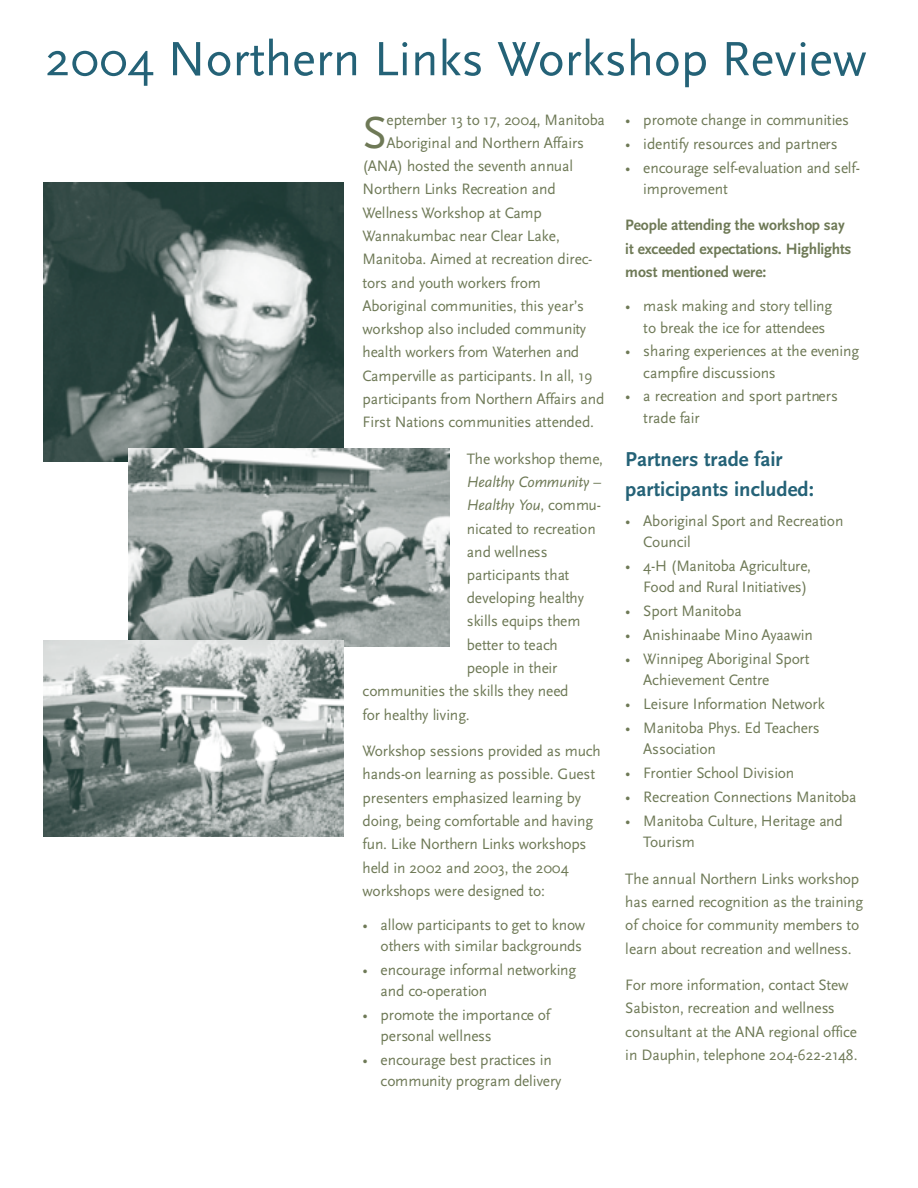
<style>
.page{position:relative;width:918px;height:1188px;background:#fff}
.page>*{position:absolute;margin:0;border:0;box-sizing:border-box;transform-origin:0 0}
.t1{font:50.25px "Scala Sans";color:#246277}
.t2{font:46.95px "Scala Sans";color:#6e7956}
.t3{font:700 21px/29.8px "Scala Sans";color:#246277}
.t4{font:15.75px/23.2px "Scala Sans";color:#6e7956}
.t5{font:700 15.75px/23.4px "Scala Sans";color:#6e7956}
.t6{font:italic 15.75px "Scala Sans";letter-spacing:-.01em;color:#6e7956}
.s1{font-style:normal}
</style>
<div class="page">
<img style="left:44px;top:182px;width:300px;height:280px">
<img style="left:128px;top:448px;width:322px;height:198px">
<img style="left:44px;top:641px;width:300px;height:196px">
<h1 class="t1" style="left:45px;top:38px;width:823px">2004 Northern Links Workshop Review</h1>
<h2 class="t2" style="left:363px;top:113px;width:26px">S</h2>
<p class="t4" style="left:387px;top:109px;width:220px">eptember 13 to 17, 2004, Manitoba</p>
<p class="t4" style="left:387px;top:132px;width:199px">Aboriginal and Northern Affairs</p>
<p class="t4" style="left:363px;top:156px;width:212px">(ANA) hosted the seventh annual</p>
<p class="t4" style="left:363px;top:179px;width:195px">Northern Links Recreation and</p>
<p class="t4" style="left:363px;top:202px;width:181px">Wellness Workshop at Ca m p</p>
<p class="t4" style="left:363px;top:226px;width:199px">Wannakumbac near Clear Lake,</p>
<p class="t4" style="left:363px;top:249px;width:231px">Manitoba. Aimed at recreation direc-</p>
<p class="t4" style="left:363px;top:272px;width:180px">tors and youth workers from</p>
<p class="t4" style="left:363px;top:295px;width:223px">Aboriginal communities, this year’s</p>
<p class="t4" style="left:363px;top:319px;width:225px">workshop also included community</p>
<p class="t4" style="left:363px;top:342px;width:218px">health workers from Waterhen and</p>
<p class="t4" style="left:363px;top:365px;width:232px">Camperville as participants. In all, 19</p>
<p class="t4" style="left:363px;top:388px;width:243px">participants from Northern Affairs and</p>
<p class="t4" style="left:363px;top:411px;width:233px">First Nations communities attended.</p>
<p class="t4" style="left:467px;top:448px;width:138px">The workshop theme,</p>
<p class="t6" style="left:467px;top:475px;width:136px">Healthy Community –</p>
<p class="t6" style="left:467px;top:499px;width:136px">Healthy Yo u<span class="s1">, commu-</span></p>
<p class="t4" style="left:467px;top:518px;width:130px">nicated to recreation</p>
<p class="t4" style="left:467px;top:541px;width:82px">and wellness</p>
<p class="t4" style="left:467px;top:564px;width:104px">participants that</p>
<p class="t4" style="left:467px;top:588px;width:119px">developing healthy</p>
<p class="t4" style="left:467px;top:611px;width:115px">skills equips them</p>
<p class="t4" style="left:467px;top:634px;width:92px">better to teach</p>
<p class="t4" style="left:467px;top:658px;width:92px">people in their</p>
<p class="t4" style="left:363px;top:681px;width:207px">communities the skills they need</p>
<p class="t4" style="left:363px;top:704px;width:109px">for healthy living.</p>
<p class="t4" style="left:363px;top:741px;width:240px">Workshop sessions provided as much hands-on learning as possible. Guest presenters emphasized learning by doing, being comfortable and having fun. Like Northern Links workshops held in 2002 and 2003, the 2004 workshops were designed to:</p>
<p class="t4" style="left:363px;top:916px;width:224px;line-height:21.3px;text-align:right">• allow participants to get to know others with similar backgrounds</p>
<p class="t4" style="left:381px;top:961px;width:197px;line-height:21.3px;text-indent:-18px">• encourage informal networking and co-operation</p>
<p class="t4" style="left:381px;top:1006px;width:171px;line-height:21.3px;text-indent:-18px">• promote the importance of personal wellness</p>
<p class="t4" style="left:381px;top:1051px;width:183px;line-height:21.3px;text-indent:-18px">• encourage best practices in community program delivery</p>
<p class="t4" style="left:625px;top:109px;width:225px">• promote change in communities</p>
<p class="t4" style="left:625px;top:133px;width:214px">• identify resources and partners</p>
<p class="t4" style="left:643px;top:159px;width:218px;line-height:20.9px;text-indent:-18px">• encourage self-evaluation and self&shy;im p ro v e m e n t</p>
<p class="t5" style="left:625px;top:215px;width:228px">People attending the workshop say it exceeded expectations. Highlights most mentioned were:</p>
<p class="t4" style="left:643px;top:297px;width:191px;line-height:21.3px;text-indent:-18px">• mask making and story telling to break the ice for attendees</p>
<p class="t4" style="left:643px;top:342px;width:218px;line-height:21.3px;text-indent:-18px">• sharing experiences at the evening campfire discussions</p>
<p class="t4" style="left:643px;top:387px;width:196px;line-height:21.3px;text-indent:-18px">• a recreation and sport partners trade fair</p>
<h3 class="t3" style="left:625px;top:446px;width:190px">Partners trade fair participants included:</h3>
<p class="t4" style="left:643px;top:511px;width:202px;line-height:21.3px;text-indent:-18px">• Aboriginal Sport and Recreation<br>Co u n c il</p>
<p class="t4" style="left:625px;top:556px;width:187px;line-height:21.3px;text-align:right">• 4-H (Manitoba Agriculture,<br>Food and Rural Initiatives)</p>
<p class="t4" style="left:625px;top:600px;width:118px">• Sport Manitoba</p>
<p class="t4" style="left:625px;top:625px;width:189px">• Anishinaabe Mino Ay a a w in</p>
<p class="t4" style="left:643px;top:650px;width:168px;line-height:20.9px;text-indent:-18px">• Winnipeg Aboriginal Sport<br>Achievement Ce n tre</p>
<p class="t4" style="left:625px;top:694px;width:201px">• Leisure Information Network</p>
<p class="t4" style="left:643px;top:718px;width:178px;line-height:21.3px;text-indent:-18px">• Manitoba Phys. Ed Te a c h e rs<br>A s s o c ia tio n</p>
<p class="t4" style="left:625px;top:762px;width:170px">• Frontier School Division</p>
<p class="t4" style="left:625px;top:787px;width:233px">• Recreation Connections Manitoba</p>
<p class="t4" style="left:643px;top:812px;width:201px;line-height:20.9px;text-indent:-18px">• Manitoba Culture, Heritage and<br>To u ris m</p>
<p class="t4" style="left:625px;top:868px;width:239px">The annual Northern Links workshop has earned recognition as the training of choice for community members to learn about recreation and wellness.</p>
<p class="t4" style="left:625px;top:975px;width:234px">For more information, contact Stew Sabiston, recreation and wellness consultant at the ANA regional office in Dauphin, telephone 204-622-2148.</p>
</div>
